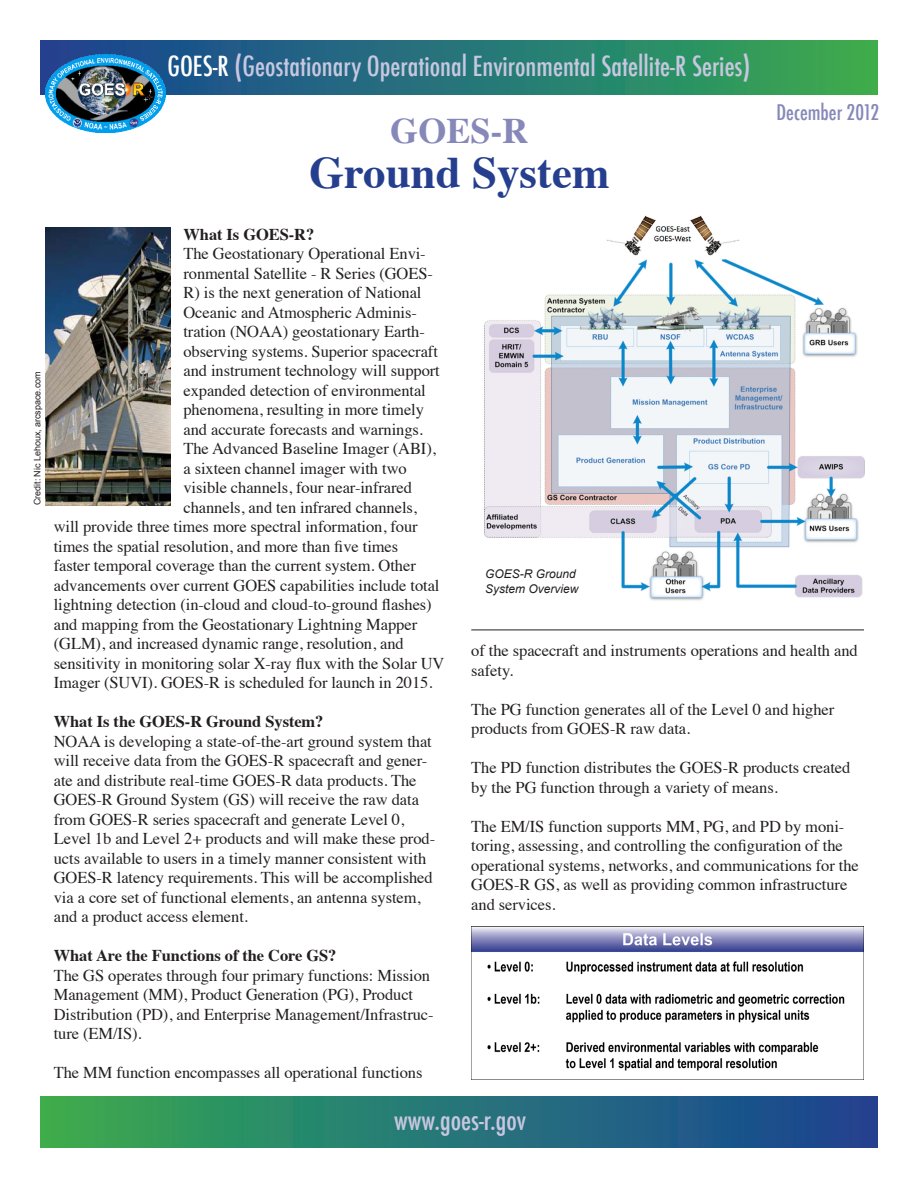
<style>
.page{position:relative;width:918px;height:1188px;background:#fff}
.page>*{position:absolute;margin:0;border:0;box-sizing:border-box;transform-origin:0 0}
.t1{font:700 45px "Times";color:#253f8e}
.t2{font:700 36px "Times";color:#8688ba}
.t3{font:500 condensed 27px "Futura";color:#c7c7e0}
.t4{font:500 condensed 21px "Futura";color:#8688ba}
.t5{font:16.5px/19.5px "Times";letter-spacing:-.005em;color:#231f20}
.t6{font:700 16.5px "Times";letter-spacing:-.005em;color:#231f20}
.t7{font:italic 12px/15px "Arial";color:#231f20}
.t8{font:9px "Arial";letter-spacing:-.005em;color:#231f20}
.s1{color:#fff}
</style>
<div class="page">
<div style="left:40px;top:40px;width:837px;height:54px;background:linear-gradient(to right,#194197,#36ab53)"></div>
<div style="left:40px;top:1096px;width:837px;height:52px;background:linear-gradient(to right,#36ab53,#194197)"></div>
<img style="left:46px;top:227px;width:125px;height:278px">
<img style="left:484px;top:215px;width:381px;height:386px">
<img style="left:471px;top:926px;width:393px;height:153px">
<hr style="left:471px;top:630px;width:393px;height:1px;background:#231f20">
<img style="left:46px;top:54px;width:119px;height:78px">
<p class="t3" style="left:167px;top:49px;width:585px"><span class="s1">GOES-R</span> (Geostationary Operational Environmental Satellite-R Series)</p>
<p class="t2" style="left:390px;top:96px;width:140px">GOES-R</p>
<p class="t1" style="left:309px;top:130px;width:302px">Ground System</p>
<p class="t4" style="left:777px;top:99px;width:104px">December 2012</p>
<p class="t8" style="left:32px;top:505px;width:135px;rotate:-90deg">Credit: Nic Lehoux, arcspace.com</p>
<p class="t6" style="left:183px;top:218px;width:132px">What Is GOES-R?</p>
<p class="t5" style="left:183px;top:242px;width:244px">The Geostationary Operational Envi-</p>
<p class="t5" style="left:183px;top:262px;width:251px">ronmental Satellite - R Series (GOES-</p>
<p class="t5" style="left:183px;top:281px;width:240px">R) is the next generation of National</p>
<p class="t5" style="left:183px;top:301px;width:235px">Oceanic and Atmospheric Adminis-</p>
<p class="t5" style="left:183px;top:320px;width:243px">tration (NOAA) geostationary Earth-</p>
<p class="t5" style="left:183px;top:340px;width:256px">observing systems. Superior spacecraft</p>
<p class="t5" style="left:183px;top:359px;width:258px">and instrument technology will support</p>
<p class="t5" style="left:183px;top:379px;width:244px">expanded detection of environmental</p>
<p class="t5" style="left:183px;top:398px;width:242px">phenomena, resulting in more timely</p>
<p class="t5" style="left:183px;top:418px;width:241px">and accurate forecasts and warnings.</p>
<p class="t5" style="left:183px;top:437px;width:254px">The Advanced Baseline Imager (ABI),</p>
<p class="t5" style="left:183px;top:457px;width:225px">a sixteen channel imager with two</p>
<p class="t5" style="left:183px;top:476px;width:230px">visible channels, four near-infrared</p>
<p class="t5" style="left:183px;top:496px;width:235px">channels, and ten infrared channels,</p>
<p class="t5" style="left:54px;top:515px;width:365px">will provide three times more spectral information, four</p>
<p class="t5" style="left:54px;top:535px;width:346px">times the spatial resolution, and more than five times</p>
<p class="t5" style="left:54px;top:554px;width:364px">faster temporal coverage than the current system. Other</p>
<p class="t5" style="left:54px;top:574px;width:387px">advancements over current GOES capabilities include total</p>
<p class="t5" style="left:54px;top:593px;width:380px">lightning detection (in-cloud and cloud-to-ground flashes)</p>
<p class="t5" style="left:54px;top:613px;width:365px">and mapping from the Geostationary Lightning Mapper</p>
<p class="t5" style="left:54px;top:632px;width:352px">(GLM), and increased dynamic range, resolution, and</p>
<p class="t5" style="left:54px;top:652px;width:392px">sensitivity in monitoring solar X-ray flux with the Solar UV</p>
<p class="t5" style="left:54px;top:671px;width:380px">Imager (SUVI). GOES-R is scheduled for launch in 2015.</p>
<p class="t6" style="left:54px;top:706px;width:271px">What Is the GOES-R Ground System?</p>
<p class="t5" style="left:54px;top:730px;width:383px">NOAA is developing a state-of-the-art ground system that will receive data from the GOES-R spacecraft and gener&shy;ate and distribute real-time GOES-R data products. The GOES-R Ground System (GS) will receive the raw data from GOES-R series spacecraft and generate Level 0, Level 1b and Level 2+ products and will make these prod&shy;ucts available to users in a timely manner consistent with GOES-R latency requirements. This will be accomplished via a core set of functional elements, an antenna system, and a product access element.</p>
<p class="t6" style="left:54px;top:940px;width:284px">What Are the Functions of the Core GS?</p>
<p class="t5" style="left:54px;top:964px;width:381px">The GS operates through four primary functions: Mission Management (MM), Product Generation (PG), Product Distribution (PD), and Enterprise Management/Infrastruc&shy;ture (EM/IS).</p>
<p class="t5" style="left:54px;top:1061px;width:370px">The MM function encompasses all operational functions</p>
<p class="t7" style="left:485px;top:567px;width:95px">GOES-R Ground<br>System Overview</p>
<p class="t5" style="left:471px;top:639px;width:388px">of the spacecraft and instruments operations and health and safety.</p>
<p class="t5" style="left:471px;top:698px;width:365px">The PG function generates all of the Level 0 and higher products from GOES-R raw data.</p>
<p class="t5" style="left:471px;top:756px;width:381px">The PD function distributes the GOES-R products created by the PG function through a variety of means.</p>
<p class="t5" style="left:471px;top:815px;width:389px">The EM/IS function supports MM, PG, and PD by moni&shy;toring, assessing, and controlling the configuration of the operational systems, networks, and communications for the GOES-R GS, as well as providing common infrastructure and services.</p>
<p class="t3" style="left:394px;top:1102px;width:133px">www.goes-r.gov</p>
</div>
